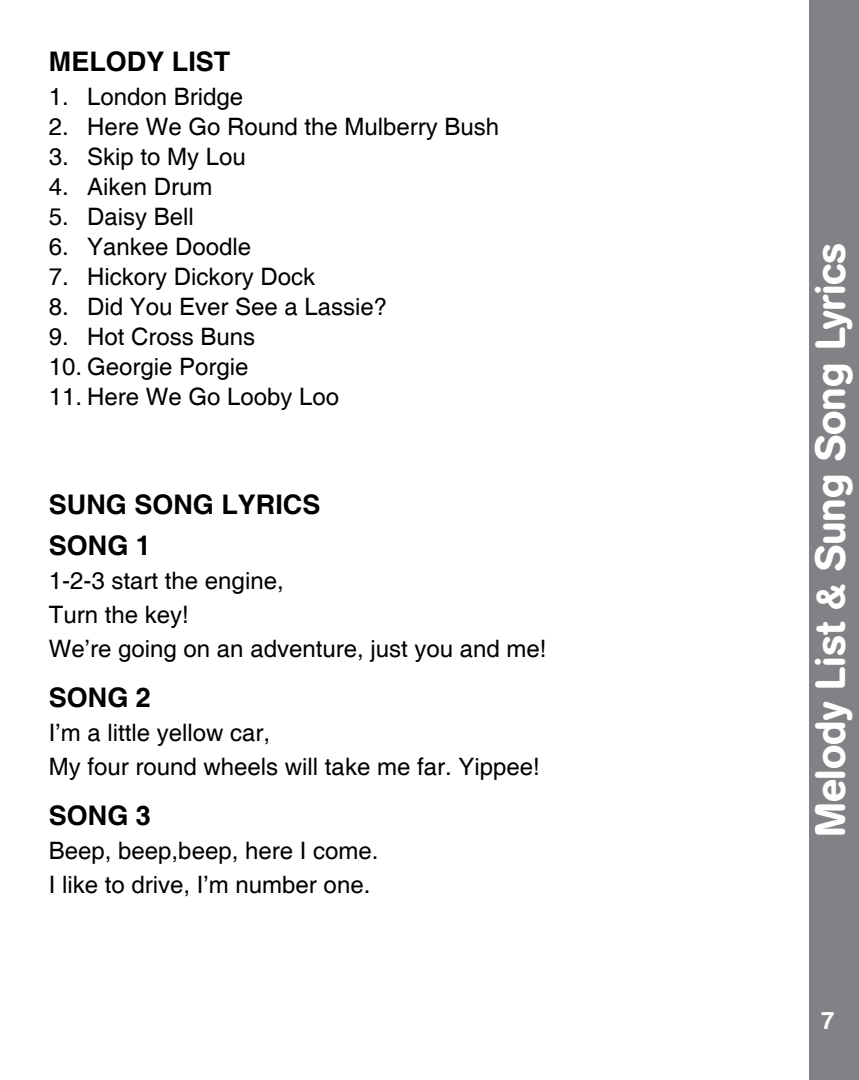
<style>
.page{position:relative;width:859px;height:1080px;background:#fff}
.page>*{position:absolute;margin:0;border:0;box-sizing:border-box;transform-origin:0 0}
.t1{font:500 42px "AG Book Rounded";color:#fff}
.t2{font:700 27px/40.8px "Helvetica";color:#000}
.t3{font:24px/34.2px "Helvetica";color:#000}
.t4{font:700 24px "Helvetica";color:#fff}
</style>
<div class="page">
<div style="left:809px;top:0;width:50px;height:1080px;background:#808285"></div>
<p class="t2" style="left:49px;top:42px;width:183px">MELODY LIST</p>
<p class="t3" style="left:49px;top:80px;width:196px">1. London Bridge</p>
<p class="t3" style="left:49px;top:110px;width:452px">2. Here We Go Round the Mulberry Bush</p>
<p class="t3" style="left:49px;top:140px;width:198px">3. Skip to My Lou</p>
<p class="t3" style="left:49px;top:170px;width:165px">4. Aiken Drum</p>
<p class="t3" style="left:49px;top:200px;width:146px">5. Daisy Bell</p>
<p class="t3" style="left:49px;top:230px;width:204px">6. Yankee Doodle</p>
<p class="t3" style="left:49px;top:260px;width:268px">7. Hickory Dickory Dock</p>
<p class="t3" style="left:49px;top:290px;width:340px">8. Did You Ever See a Lassie?</p>
<p class="t3" style="left:49px;top:320px;width:208px">9. Hot Cross Buns</p>
<p class="t3" style="left:49px;top:350px;width:201px">10. Georgie Porgie</p>
<p class="t3" style="left:49px;top:380px;width:292px">11. Here We Go Looby Loo</p>
<p class="t2" style="left:49px;top:485px;width:273px">SUNG SONG LYRICS<br>SONG 1</p>
<p class="t3" style="left:49px;top:564px;width:499px">1-2-3 start the engine,<br>Turn the key!<br>We’re going on an adventure, just you and me!</p>
<p class="t2" style="left:49px;top:678px;width:104px">SONG 2</p>
<p class="t3" style="left:49px;top:716px;width:492px">I’m a little yellow car,<br>My four round wheels will take me far. Yippee!</p>
<p class="t2" style="left:49px;top:796px;width:104px">SONG 3</p>
<p class="t3" style="left:49px;top:834px;width:331px">Beep, beep,beep, here I come.<br>I like to drive, I’m number one.</p>
<h1 class="t1" style="left:806px;top:837px;width:596px;rotate:-90deg">Melody List &amp; Sung Song Lyrics</h1>
<p class="t4" style="left:821px;top:1006px;width:15px">7</p>
</div>
